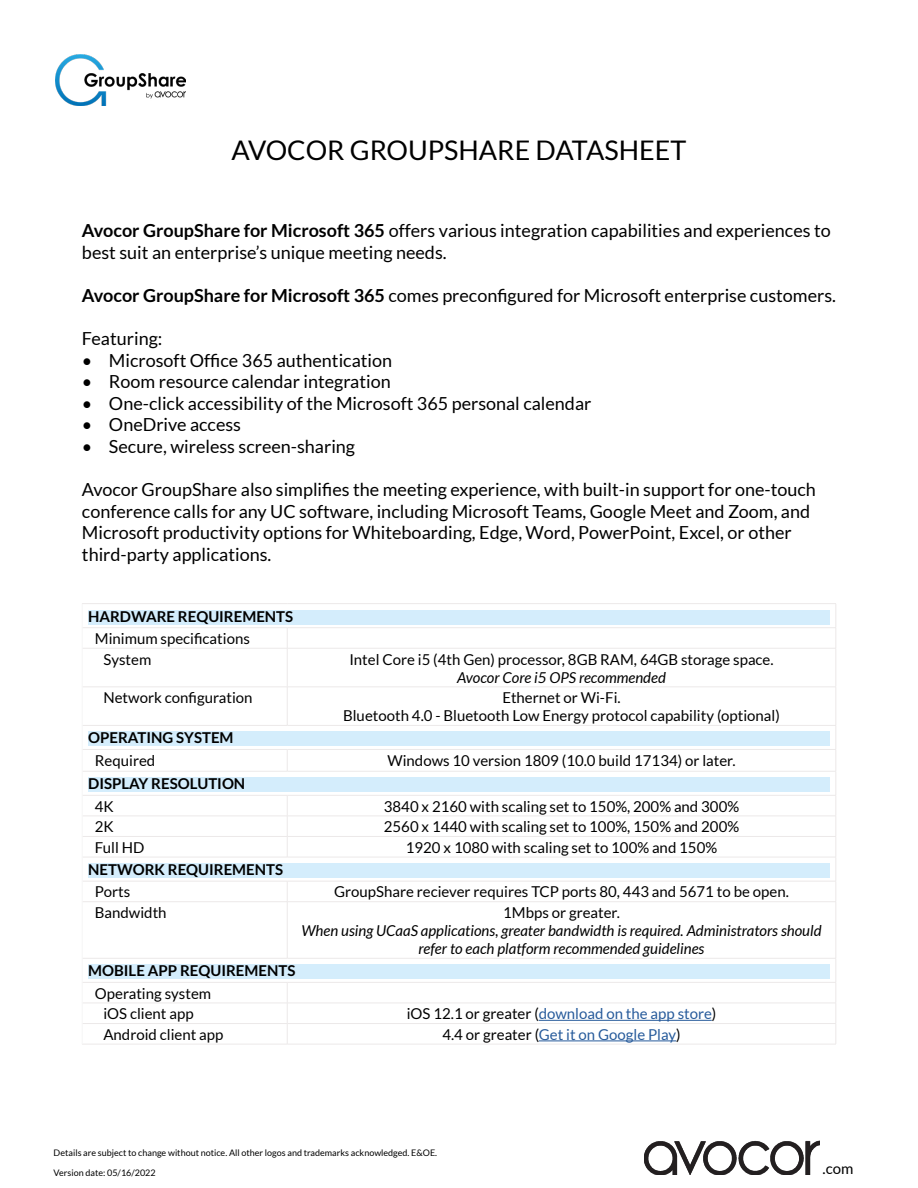
<style>
.page{position:relative;width:918px;height:1188px;background:#fff}
.page>*{position:absolute;margin:0;border:0;box-sizing:border-box;transform-origin:0 0}
.t1{font:27px "Lato";color:#000}
.t2{font:18px/21.6px "Lato";color:#000}
.t3{font:15px/20.5px "Lato";color:#000}
.t4{font:italic 15px/18px "Lato";color:#000;text-align:center}
.t5{font:700 15px "Lato";color:#000}
.t6{font:15px "Lato";color:#275b9b}
.t7{font:9px "Lato";color:#000}
.s1{font-weight:700}
.s2{color:#000}
</style>
<div class="page">
<hr style="left:82px;top:603px;width:205px;height:1px;background:#ece9e9">
<hr style="left:287px;top:603px;width:549px;height:1px;background:#ece9e9">
<hr style="left:82px;top:627px;width:205px;height:1px;background:#ece9e9">
<hr style="left:287px;top:627px;width:549px;height:1px;background:#ece9e9">
<svg style="left:287px;top:628px;width:1px;height:20px"></svg>
<hr style="left:82px;top:648px;width:205px;height:1px;background:#ece9e9">
<hr style="left:287px;top:648px;width:549px;height:1px;background:#ece9e9">
<hr style="left:287px;top:648px;width:1px;height:39px;background:#ece9e9">
<hr style="left:836px;top:648px;width:1px;height:39px;background:#ece9e9">
<hr style="left:82px;top:687px;width:205px;height:1px;background:#ece9e9">
<hr style="left:287px;top:687px;width:549px;height:1px;background:#ece9e9">
<hr style="left:287px;top:687px;width:1px;height:38px;background:#ece9e9">
<hr style="left:836px;top:687px;width:1px;height:38px;background:#ece9e9">
<hr style="left:82px;top:725px;width:205px;height:1px;background:#ece9e9">
<hr style="left:287px;top:725px;width:549px;height:1px;background:#ece9e9">
<hr style="left:82px;top:749px;width:205px;height:1px;background:#ece9e9">
<hr style="left:287px;top:749px;width:549px;height:1px;background:#ece9e9">
<svg style="left:287px;top:750px;width:1px;height:21px"></svg>
<hr style="left:82px;top:771px;width:205px;height:1px;background:#ece9e9">
<hr style="left:287px;top:771px;width:549px;height:1px;background:#ece9e9">
<hr style="left:82px;top:795px;width:205px;height:1px;background:#ece9e9">
<hr style="left:287px;top:795px;width:549px;height:1px;background:#ece9e9">
<hr style="left:82px;top:816px;width:205px;height:1px;background:#ece9e9">
<hr style="left:287px;top:816px;width:549px;height:1px;background:#ece9e9">
<hr style="left:82px;top:836px;width:205px;height:1px;background:#ece9e9">
<hr style="left:287px;top:836px;width:549px;height:1px;background:#ece9e9">
<svg style="left:287px;top:796px;width:1px;height:61px"></svg>
<hr style="left:82px;top:857px;width:205px;height:1px;background:#ece9e9">
<hr style="left:287px;top:857px;width:549px;height:1px;background:#ece9e9">
<hr style="left:82px;top:881px;width:205px;height:1px;background:#ece9e9">
<hr style="left:287px;top:881px;width:549px;height:1px;background:#ece9e9">
<svg style="left:287px;top:882px;width:1px;height:19px"></svg>
<hr style="left:82px;top:901px;width:205px;height:1px;background:#ece9e9">
<hr style="left:287px;top:901px;width:549px;height:1px;background:#ece9e9">
<hr style="left:287px;top:902px;width:1px;height:56px;background:#ece9e9">
<hr style="left:836px;top:902px;width:1px;height:56px;background:#ece9e9">
<hr style="left:82px;top:958px;width:205px;height:1px;background:#ece9e9">
<hr style="left:287px;top:958px;width:549px;height:1px;background:#ece9e9">
<hr style="left:82px;top:982px;width:205px;height:1px;background:#ece9e9">
<hr style="left:287px;top:982px;width:549px;height:1px;background:#ece9e9">
<hr style="left:82px;top:1003px;width:205px;height:1px;background:#ece9e9">
<hr style="left:287px;top:1003px;width:549px;height:1px;background:#ece9e9">
<hr style="left:82px;top:1023px;width:205px;height:1px;background:#ece9e9">
<hr style="left:287px;top:1023px;width:549px;height:1px;background:#ece9e9">
<svg style="left:287px;top:983px;width:1px;height:61px"></svg>
<hr style="left:82px;top:1044px;width:205px;height:1px;background:#ece9e9">
<hr style="left:287px;top:1044px;width:549px;height:1px;background:#ece9e9">
<hr style="left:82px;top:648px;width:1px;height:39px;background:#f6f6f6">
<hr style="left:82px;top:687px;width:1px;height:38px;background:#f6f6f6">
<hr style="left:82px;top:902px;width:1px;height:56px;background:#f6f6f6">
<div style="left:88px;top:610px;width:742px;height:15px;background:#d4edfc"></div>
<div style="left:88px;top:731px;width:742px;height:15px;background:#d4edfc"></div>
<div style="left:88px;top:777px;width:742px;height:15px;background:#d4edfc"></div>
<div style="left:88px;top:863px;width:742px;height:15px;background:#d4edfc"></div>
<div style="left:88px;top:964px;width:742px;height:15px;background:#d4edfc"></div>
<hr style="left:539px;top:1020px;width:173px;height:1px;background:#275b9b">
<hr style="left:539px;top:1040px;width:137px;height:1px;background:#275b9b">
<img style="left:56px;top:54px;width:129px;height:52px">
<img style="left:644px;top:1140px;width:175px;height:35px">
<h1 class="t1" style="left:232px;top:136px;width:456px">AVOCOR GROUPSHARE DATASHEET</h1>
<p class="t2" style="left:82px;top:220px;width:750px"><span class="s1">Avocor GroupShare for Microsoft 365</span> offers various integration capabilities and experiences to best suit an enterprise’s unique meeting needs.</p>
<p class="t2" style="left:82px;top:284px;width:756px"><span class="s1">Avocor GroupShare for Microsoft 365</span> comes preconfigured for Microsoft enterprise customers.</p>
<p class="t2" style="left:82px;top:328px;width:82px">Featuring:</p>
<p class="t2" style="left:82px;top:349px;width:312px">• Microsoft Office 365 authentication</p>
<p class="t2" style="left:82px;top:371px;width:310px">• Room resource calendar integration</p>
<p class="t2" style="left:82px;top:392px;width:511px">• One-click accessibility of the Microsoft 365 personal calendar</p>
<p class="t2" style="left:82px;top:414px;width:161px">• OneDrive access</p>
<p class="t2" style="left:82px;top:436px;width:275px">• Secure, wireless screen-sharing</p>
<p class="t2" style="left:82px;top:479px;width:735px">Avocor GroupShare also simplifies the meeting experience, with built-in support for one-touch conference calls for any UC software, including Microsoft Teams, Google Meet and Zoom, and Microsoft productivity options for Whiteboarding, Edge, Word, PowerPoint, Excel, or other third-party applications.</p>
<p class="t5" style="left:88px;top:608px;width:207px">HARDWARE REQUIREMENTS</p>
<p class="t3" style="left:103px;top:628px;width:148px;text-indent:-9px">Minimum specifications<br>System</p>
<p class="t3" style="left:349px;top:649px;width:426px">Intel Core i5 (4th Gen) processor, 8GB RAM, 64GB storage space.</p>
<p class="t4" style="left:457px;top:669px;width:210px">Avocor Core i5 OPS recommended</p>
<p class="t3" style="left:103px;top:687px;width:151px">Network configuration</p>
<p class="t3" style="left:343px;top:689px;width:438px;line-height:18px;text-align:center">Ethernet or Wi-Fi.<br>Bluetooth 4.0 - Bluetooth Low Energy protocol capability (optional)</p>
<p class="t5" style="left:88px;top:729px;width:147px">OPERATING SYSTEM</p>
<p class="t3" style="left:95px;top:750px;width:62px">Required</p>
<p class="t3" style="left:388px;top:750px;width:350px">Windows 10 version 1809 (10.0 build 17134) or later.</p>
<p class="t5" style="left:88px;top:775px;width:159px">DISPLAY RESOLUTION</p>
<p class="t3" style="left:95px;top:796px;width:20px">4K</p>
<p class="t3" style="left:384px;top:796px;width:357px">3840 x 2160 with scaling set to 150%, 200% and 300%</p>
<p class="t3" style="left:95px;top:816px;width:20px">2K</p>
<p class="t3" style="left:384px;top:816px;width:357px">2560 x 1440 with scaling set to 100%, 150% and 200%</p>
<p class="t3" style="left:95px;top:837px;width:51px">Full HD</p>
<p class="t3" style="left:406px;top:837px;width:313px">1920 x 1080 with scaling set to 100% and 150%</p>
<p class="t5" style="left:88px;top:861px;width:196px">NETWORK REQUIREMENTS</p>
<p class="t3" style="left:95px;top:882px;width:37px">Ports</p>
<p class="t3" style="left:334px;top:882px;width:456px">GroupShare reciever requires TCP ports 80, 443 and 5671 to be open.</p>
<p class="t3" style="left:95px;top:902px;width:73px">Bandwidth</p>
<p class="t3" style="left:503px;top:902px;width:118px">1Mbps or greater.</p>
<p class="t4" style="left:301px;top:922px;width:522px">When using UCaaS applications, greater bandwidth is required. Administrators should refer to each platform recommended guidelines</p>
<p class="t5" style="left:88px;top:962px;width:209px">MOBILE APP REQUIREMENTS</p>
<p class="t3" style="left:103px;top:983px;width:109px;text-indent:-9px">Operating system iOS client app</p>
<p class="t6" style="left:407px;top:1005px;width:311px"><span class="s2">iOS 12.1 or greater (</span>download on the app store<span class="s2">)</span></p>
<p class="t3" style="left:103px;top:1024px;width:121px">Android client app</p>
<p class="t6" style="left:442px;top:1026px;width:240px"><span class="s2">4.4 or greater (</span>Get it on Google Play<span class="s2">)</span></p>
<p class="t7" style="left:54px;top:1148px;width:385px">Details are subject to change without notice. All other logos and trademarks acknowledged. E&amp;OE.</p>
<p class="t7" style="left:54px;top:1168px;width:104px">Version date: 05/16/2022</p>
<p class="t3" style="left:823px;top:1158px;width:32px">.com</p>
</div>
